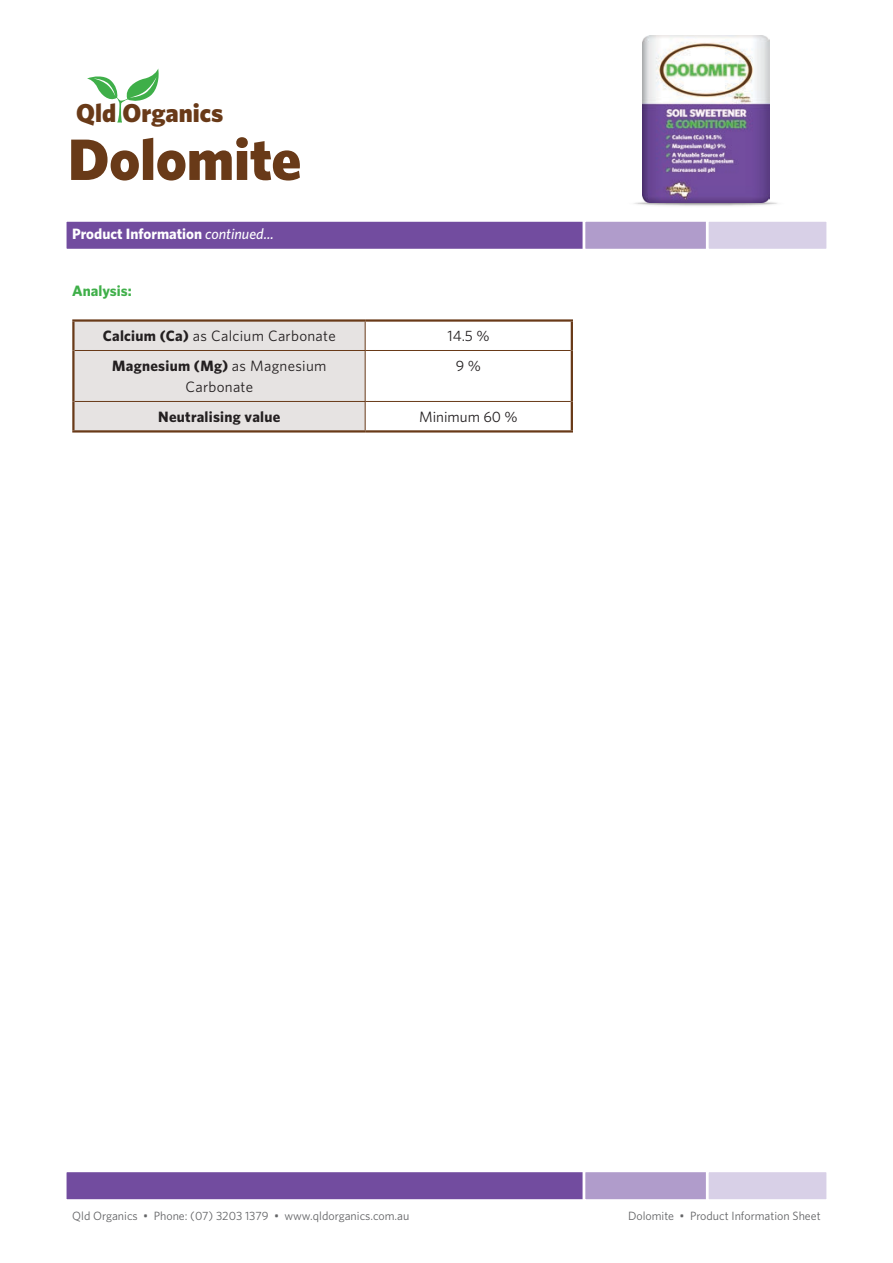
<style>
.page{position:relative;width:893px;height:1263px;background:#fff}
.page>*{position:absolute;margin:0;border:0;box-sizing:border-box;transform-origin:0 0}
.PS_text{font:900 58.5px "Whitney";color:#693a18}
.t1{font:900 25.95px "Whitney";color:#693a18}
.PS_table_bold{font:15px/21px "Whitney";letter-spacing:.02em;color:#231f20;text-align:center}
.PS_text_1_1_heading{font:700 15px "Whitney";color:#fff}
.PS_text-2{font:15px "Whitney";color:#231f20}
.PS_table_bold-2{font:700 15px "Whitney";letter-spacing:.02em;color:#231f20}
.PS_text_1_1_heading-2{font:700 15px "Whitney";color:#3faf49}
.t2{font:900 12.3px "Whitney";color:#693a18}
.PS_text_1_1_heading-3{font:12px "Whitney";color:#636466}
.s1{font-weight:500;font-style:italic}
.s2{font-weight:700}
</style>
<div class="page">
<div style="left:64px;top:219px;width:667px;height:33px;background:#724c9f;border:3px solid #fff"></div>
<div style="left:64px;top:1169px;width:667px;height:33px;background:#724c9f;border:3px solid #fff"></div>
<div style="left:583px;top:219px;width:238px;height:33px;background:#b09ccb;border:3px solid #fff"></div>
<div style="left:583px;top:1169px;width:238px;height:33px;background:#b09ccb;border:3px solid #fff"></div>
<svg style="left:87px;top:68px;width:72px;height:55px"></svg>
<div style="left:706px;top:219px;width:123px;height:33px;background:#d8d0e7;border:3px solid #fff"></div>
<div style="left:706px;top:1169px;width:123px;height:33px;background:#d8d0e7;border:3px solid #fff"></div>
<div style="left:75px;top:322px;width:291px;height:108px;background:#e6e3e2"></div>
<hr style="left:75px;top:401px;width:290px;height:1px;background:#693a18">
<hr style="left:365px;top:350px;width:206px;height:1px;background:#693a18">
<hr style="left:365px;top:401px;width:206px;height:1px;background:#693a18">
<hr style="left:72px;top:319px;width:293px;height:3px;background:#693a18">
<hr style="left:72px;top:322px;width:3px;height:28px;background:#693a18">
<hr style="left:365px;top:319px;width:208px;height:3px;background:#693a18">
<hr style="left:571px;top:322px;width:2px;height:28px;background:#693a18">
<hr style="left:72px;top:350px;width:3px;height:51px;background:#693a18">
<hr style="left:571px;top:350px;width:2px;height:51px;background:#693a18">
<hr style="left:72px;top:401px;width:3px;height:29px;background:#693a18">
<hr style="left:571px;top:401px;width:2px;height:29px;background:#693a18">
<hr style="left:75px;top:350px;width:290px;height:1px;background:#693a18">
<hr style="left:72px;top:430px;width:293px;height:3px;background:#693a18">
<hr style="left:365px;top:430px;width:208px;height:3px;background:#693a18">
<div style="left:624px;top:198px;width:164px;height:10px;background:#f9f9f9;border-radius:50%"></div>
<svg style="left:633px;top:200px;width:146px;height:6px"></svg>
<img style="left:642px;top:35px;width:128px;height:168px">
<p class="t1" style="left:76px;top:98px;width:149px">Qld Organics</p>
<p class="t2" style="left:142px;top:146px;width:93px">Soil Conditioners</p>
<p class="PS_text" style="left:68px;top:124px;width:235px">Dolomite</p>
<p class="PS_text_1_1_heading" style="left:72px;top:225px;width:203px">Product Information <span class="s1">continued...</span></p>
<p class="PS_text_1_1_heading-2" style="left:72px;top:282px;width:61px">Analysis:</p>
<p class="PS_table_bold" style="left:103px;top:325px;width:235px"><span class="s2">Calcium (Ca)</span> as Calcium Carbonate</p>
<p class="PS_text-2" style="left:447px;top:327px;width:44px">14.5 %</p>
<p class="PS_table_bold" style="left:112px;top:355px;width:216px"><span class="s2">Magnesium (Mg)</span> as Magnesium<br>Carbonate</p>
<p class="PS_text-2" style="left:456px;top:357px;width:27px">9 %</p>
<p class="PS_table_bold-2" style="left:158px;top:408px;width:124px">Neutralising value</p>
<p class="PS_text-2" style="left:419px;top:408px;width:100px">Minimum 60 %</p>
<p class="PS_text_1_1_heading-3" style="left:72px;top:1208px;width:339px">Qld Organics • Phone: (07) 3203 1379 • www.qldorganics.com.au</p>
<p class="PS_text_1_1_heading-3" style="left:628px;top:1208px;width:194px">Dolomite • Product Information Sheet</p>
</div>
